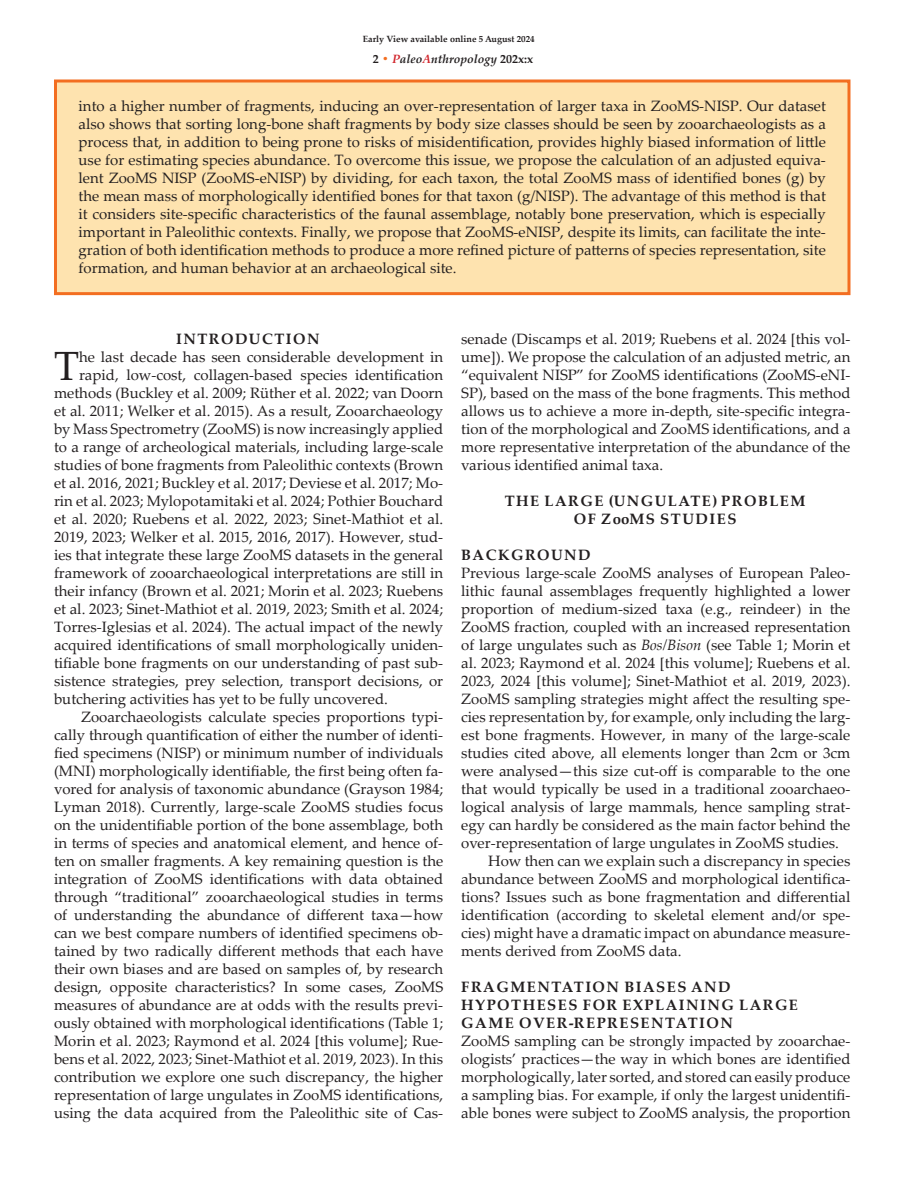
<style>
.page{position:relative;width:918px;height:1188px;background:#fff}
.page>*{position:absolute;margin:0;border:0;box-sizing:border-box;transform-origin:0 0}
.article_first_paragraph{font:40.8px "Palatino Linotype";color:#231f20}
.article_paragraph{font:15px/18px "Palatino Linotype";color:#231f20;text-align:justify}
.article_first_paragraph_within_later_hea{font:15px/18px "Palatino Linotype";color:#231f20;text-align:justify}
.article_first_paragraph-2{font:15px "Palatino Linotype";color:#231f20}
.article_abstract_first_paragraph{font:15px/18px "Palatino Linotype";color:#231f20;text-align:justify}
.t1{font:700 15px/18px "Palatino Linotype";letter-spacing:.1em;color:#231f20}
.t2{font:italic 700 12px "Palatino Linotype";color:#231f20}
.t3{font:700 9px "Palatino Linotype";color:#231f20}
.s1{font-style:normal}
.s2{font-style:normal;color:#f36e21}
.s3{color:#d1232a}
.s4{font-style:italic}
</style>
<div class="page">
<div style="left:56px;top:81px;width:793px;height:213px;background:#fee3af"></div>
<div style="left:54px;top:80px;width:796px;height:215px;border:3px solid #f36e21"></div>
<p class="t3" style="left:363px;top:32px;width:174px">Early View available online 5 August 2024</p>
<p class="t2" style="left:373px;top:50px;width:162px"><span class="s1">2</span> <span class="s2">•</span> <span class="s3">P</span>aleo<span class="s3">A</span>nthropology <span class="s1">202x:x</span></p>
<p class="article_abstract_first_paragraph" style="left:79px;top:97px;width:749px">into a higher number of fragments, inducing an over-representation of larger taxa in ZooMS-NISP. Our dataset also shows that sorting long-bone shaft fragments by body size classes should be seen by zooarchaeologists as a process that, in addition to being prone to risks of misidentification, provides highly biased information of little use for estimating species abundance. To overcome this issue, we propose the calculation of an adjusted equiva&shy;lent ZooMS NISP (ZooMS-eNISP) by dividing, for each taxon, the total ZooMS mass of identified bones (g) by the mean mass of morphologically identified bones for that taxon (g/NISP). The advantage of this method is that it considers site-specific characteristics of the faunal assemblage, notably bone preservation, which is especially important in Paleolithic contexts. Finally, we propose that ZooMS-eNISP, despite its limits, can facilitate the inte&shy;gration of both identification methods to produce a more refined picture of patterns of species representation, site formation, and human behavior at an archaeological site.</p>
<p class="t1" style="left:176px;top:329px;width:145px">INTRODUCTION</p>
<p class="article_first_paragraph" style="left:54px;top:337px;width:27px">T</p>
<p class="article_first_paragraph-2" style="left:79px;top:346px;width:366px">he last decade has seen considerable development in</p>
<p class="article_first_paragraph-2" style="left:79px;top:364px;width:366px">rapid, low-cost, collagen-based species identification</p>
<p class="article_first_paragraph-2" style="left:54px;top:382px;width:391px">methods (Buckley et al. 2009; Rüther et al. 2022; van Doorn</p>
<p class="article_first_paragraph-2" style="left:54px;top:400px;width:391px">et al. 2011; Welker et al. 2015). As a result, Zooarchaeology</p>
<p class="article_first_paragraph-2" style="left:54px;top:418px;width:391px">by Mass Spectrometry (ZooMS) is now increasingly applied</p>
<p class="article_first_paragraph-2" style="left:54px;top:436px;width:391px">to a range of archeological materials, including large-scale</p>
<p class="article_first_paragraph-2" style="left:54px;top:454px;width:391px">studies of bone fragments from Paleolithic contexts (Brown</p>
<p class="article_first_paragraph-2" style="left:54px;top:472px;width:391px">et al. 2016, 2021; Buckley et al. 2017; Deviese et al. 2017; Mo-</p>
<p class="article_first_paragraph-2" style="left:54px;top:490px;width:391px">rin et al. 2023; Mylopotamitaki et al. 2024; Pothier Bouchard</p>
<p class="article_first_paragraph-2" style="left:54px;top:508px;width:391px">et al. 2020; Ruebens et al. 2022, 2023; Sinet-Mathiot et al.</p>
<p class="article_first_paragraph-2" style="left:54px;top:526px;width:391px">2019, 2023; Welker et al. 2015, 2016, 2017). However, stud-</p>
<p class="article_first_paragraph-2" style="left:54px;top:544px;width:391px">ies that integrate these large ZooMS datasets in the general</p>
<p class="article_first_paragraph-2" style="left:54px;top:562px;width:391px">framework of zooarchaeological interpretations are still in</p>
<p class="article_first_paragraph-2" style="left:54px;top:580px;width:391px">their infancy (Brown et al. 2021; Morin et al. 2023; Ruebens</p>
<p class="article_first_paragraph-2" style="left:54px;top:598px;width:391px">et al. 2023; Sinet-Mathiot et al. 2019, 2023; Smith et al. 2024;</p>
<p class="article_first_paragraph-2" style="left:54px;top:616px;width:391px">Torres-Iglesias et al. 2024). The actual impact of the newly</p>
<p class="article_first_paragraph-2" style="left:54px;top:634px;width:391px">acquired identifications of small morphologically uniden-</p>
<p class="article_first_paragraph-2" style="left:54px;top:652px;width:391px">tifiable bone fragments on our understanding of past sub-</p>
<p class="article_first_paragraph-2" style="left:54px;top:670px;width:391px">sistence strategies, prey selection, transport decisions, or</p>
<p class="article_first_paragraph-2" style="left:54px;top:688px;width:335px">butchering activities has yet to be fully uncovered.</p>
<p class="article_paragraph" style="left:54px;top:707px;width:391px;text-indent:27px">Zooarchaeologists calculate species proportions typi&shy;cally through quantification of either the number of identi&shy;fied specimens (NISP) or minimum number of individuals (MNI) morphologically identifiable, the first being often fa&shy;vored for analysis of taxonomic abundance (Grayson 1984; Lyman 2018). Currently, large-scale ZooMS studies focus on the unidentifiable portion of the bone assemblage, both in terms of species and anatomical element, and hence of&shy;ten on smaller fragments. A key remaining question is the integration of ZooMS identifications with data obtained through “traditional” zooarchaeological studies in terms of understanding the abundance of different taxa—how can we best compare numbers of identified specimens ob&shy;tained by two radically different methods that each have their own biases and are based on samples of, by research design, opposite characteristics? In some cases, ZooMS measures of abundance are at odds with the results previ&shy;ously obtained with morphological identifications (Table 1; Morin et al. 2023; Raymond et al. 2024 [this volume]; Rue&shy;bens et al. 2022, 2023; Sinet-Mathiot et al. 2019, 2023). In this contribution we explore one such discrepancy, the higher representation of large ungulates in ZooMS identifications, using the data acquired from the Paleolithic site of Cas-</p>
<p class="article_paragraph" style="left:461px;top:329px;width:391px">senade (Discamps et al. 2019; Ruebens et al. 2024 [this vol&shy;ume]). We propose the calculation of an adjusted metric, an “equivalent NISP” for ZooMS identifications (ZooMS-eNI-SP), based on the mass of the bone fragments. This method allows us to achieve a more in-depth, site-specific integra&shy;tion of the morphological and ZooMS identifications, and a more representative interpretation of the abundance of the various identified animal taxa.</p>
<p class="t1" style="left:505px;top:491px;width:302px">THE LARGE (UNGULATE) PROBLEM</p>
<p class="t1" style="left:574px;top:509px;width:164px">OF ZooMS STUDIES</p>
<p class="t1" style="left:461px;top:545px;width:131px">BACKGROUND</p>
<p class="article_first_paragraph_within_later_hea" style="left:461px;top:563px;width:391px">Previous large-scale ZooMS analyses of European Paleo&shy;lithic faunal assemblages frequently highlighted a lower proportion of medium-sized taxa (e.g., reindeer) in the ZooMS fraction, coupled with an increased representation of large ungulates such as <span class="s4">Bos/Bison</span> (see Table 1; Morin et al. 2023; Raymond et al. 2024 [this volume]; Ruebens et al.<br>2023, 2024 [this volume]; Sinet-Mathiot et al. 2019, 2023).<br>ZooMS sampling strategies might affect the resulting spe&shy;cies representation by, for example, only including the larg&shy;est bone fragments. However, in many of the large-scale studies cited above, all elements longer than 2cm or 3cm were analysed—this size cut-off is comparable to the one that would typically be used in a traditional zooarchaeo&shy;logical analysis of large mammals, hence sampling strat&shy;egy can hardly be considered as the main factor behind the over-representation of large ungulates in ZooMS studies.</p>
<p class="article_paragraph" style="left:461px;top:851px;width:391px;text-indent:27px">How then can we explain such a discrepancy in species abundance between ZooMS and morphological identifica&shy;tions? Issues such as bone fragmentation and differential identification (according to skeletal element and/or spe&shy;cies) might have a dramatic impact on abundance measure&shy;ments derived from ZooMS data.</p>
<p class="t1" style="left:461px;top:977px;width:271px">FRAGMENTATION BIASES AND</p>
<p class="t1" style="left:461px;top:995px;width:338px">HYPOTHESES FOR EXPLAINING LARGE<br>GAME OVER-REPRESENTATION</p>
<p class="article_first_paragraph_within_later_hea" style="left:461px;top:1031px;width:391px">ZooMS sampling can be strongly impacted by zooarchae&shy;ologists’ practices—the way in which bones are identified morphologically, later sorted, and stored can easily produce a sampling bias. For example, if only the largest unidentifi&shy;able bones were subject to ZooMS analysis, the proportion</p>
</div>
